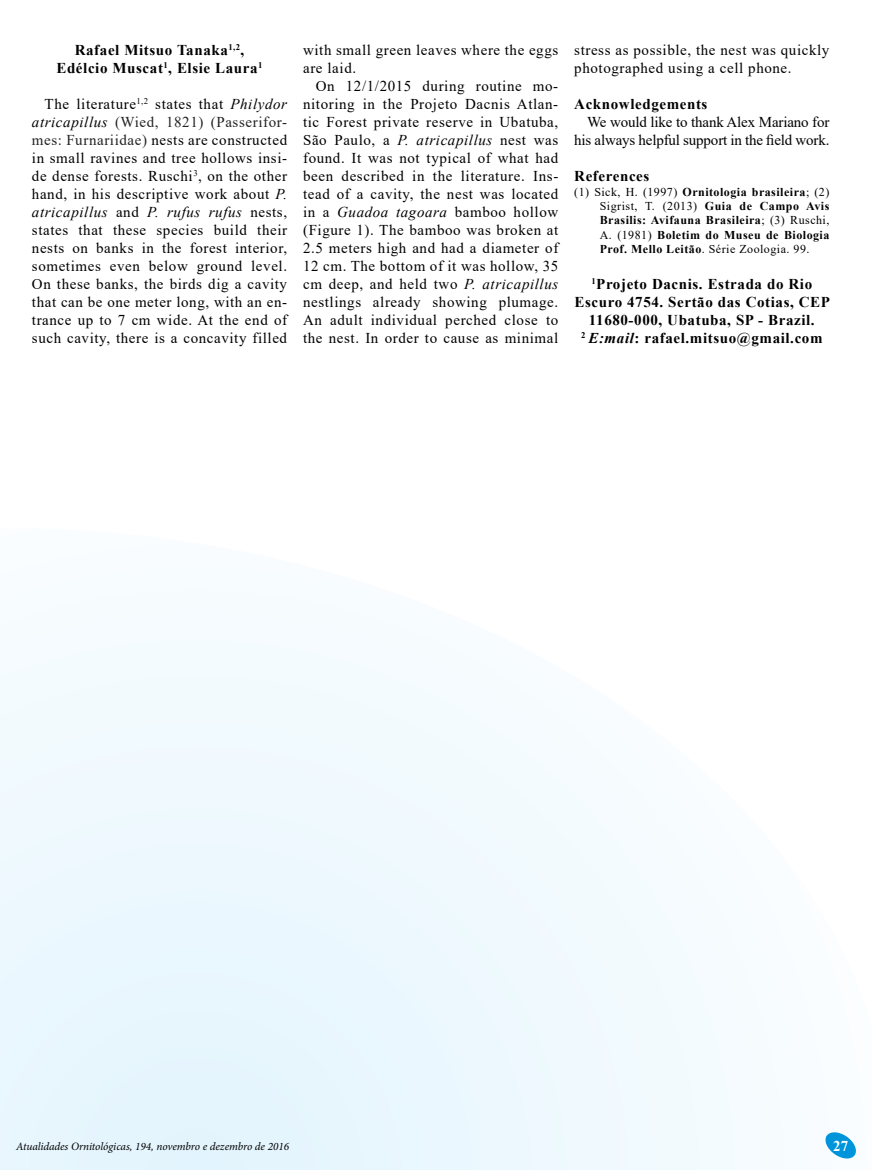
<style>
.page{position:relative;width:872px;height:1170px;background:#fff}
.page>*{position:absolute;margin:0;border:0;box-sizing:border-box;transform-origin:0 0}
.t1{font:15px/18px "Times New Roman";letter-spacing:.04em;color:#000;text-align:justify}
.t2{font:700 15px/18px "Times New Roman";letter-spacing:.04em;color:#000;text-align:center}
.t3{font:15px/18px "Times New Roman";letter-spacing:-.01em;color:#000;text-align:right}
.t4{font:700 15px "Times New Roman";color:#fff}
.t5{font:700 12px/14.4px "Times New Roman";letter-spacing:.04em;color:#000;text-align:justify}
.t6{font:italic 11.25px "Minion Pro";letter-spacing:-.005em;color:#000}
.s1{font-style:italic}
.s2{color:#222}
.s3{font-weight:400}
</style>
<div class="page">
<svg style="left:0;top:640px;width:734px;height:529px"></svg>
<svg style="left:825px;top:1132px;width:31px;height:27px"></svg>
<p class="t2" style="left:56px;top:40px;width:208px">Rafael Mitsuo Tanaka<sup>1,2</sup>,<br>Edélcio Muscat<sup>1</sup>, Elsie Laura<sup>1</sup></p>
<p class="t1" style="left:32px;top:94px;width:257px;text-indent:13px">The literature<sup>1,2</sup> states that <span class="s1">Philydor atricapillus</span> <span class="s2">(Wied, 1821) (Passerifor&shy;mes: Furnariidae)</span> nests are constructed in small ravines and tree hollows insi&shy;de dense forests. Ruschi<sup>3</sup>, on the other hand, in his descriptive work about <span class="s1">P. atricapillus</span> and <span class="s1">P. rufus rufus</span> nests, states that these species build their nests on banks in the forest interior, sometimes even below ground level.<br>On these banks, the birds dig a cavity that can be one meter long, with an en&shy;trance up to 7 cm wide. At the end of such cavity, there is a concavity filled</p>
<p class="t1" style="left:303px;top:41px;width:257px">with small green leaves where the eggs are laid.</p>
<p class="t1" style="left:303px;top:77px;width:257px;text-indent:13px">On 12/1/2015 during routine mo&shy;nitoring in the Projeto Dacnis Atlan&shy;tic Forest private reserve in Ubatuba, São Paulo, a <span class="s1">P. atricapillus</span> nest was found. It was not typical of what had been described in the literature. Ins&shy;tead of a cavity, the nest was located in a <span class="s1">Guadoa tagoara</span> bamboo hollow (Figure 1). The bamboo was broken at 2.5 meters high and had a diameter of 12 cm. The bottom of it was hollow, 35 cm deep, and held two <span class="s1">P. atricapillus </span>nestlings already showing plumage.<br>An adult individual perched close to the nest. In order to cause as minimal</p>
<p class="t1" style="left:574px;top:41px;width:257px">stress as possible, the nest was quickly photographed using a cell phone.</p>
<p class="t2" style="left:574px;top:95px;width:135px">Acknowledgements</p>
<p class="t3" style="left:574px;top:113px;width:257px">We would like to thank Alex Mariano for his always helpful support in the field work.</p>
<p class="t2" style="left:574px;top:167px;width:77px">References</p>
<p class="t5" style="left:600px;top:184px;width:231px;text-indent:-26px"><span class="s3">(1) Sick, H. (1997)</span> Ornitologia brasileira<span class="s3">; (2)<br>Sigrist, T. (2013)</span> Guia de Campo Avis Brasilis: Avifauna Brasileira<span class="s3">; (3) Ruschi, A. (1981)</span> Boletim do Museu de Biologia Prof. Mello Leitão<span class="s3">. Série Zoologia. 99.</span></p>
<p class="t2" style="left:574px;top:275px;width:257px"><sup>1</sup>Projeto Dacnis. Estrada do Rio Escuro 4754. Sertão das Cotias, CEP 11680-000, Ubatuba, SP - Brazil.<br><sup>2</sup> <span class="s1">E:mail</span>: rafael.mitsuo@gmail.com</p>
<p class="t6" style="left:16px;top:1138px;width:275px">Atualidades Ornitológicas, 194, novembro e dezembro de 2016</p>
<p class="t4" style="left:833px;top:1134px;width:16px">27</p>
</div>
